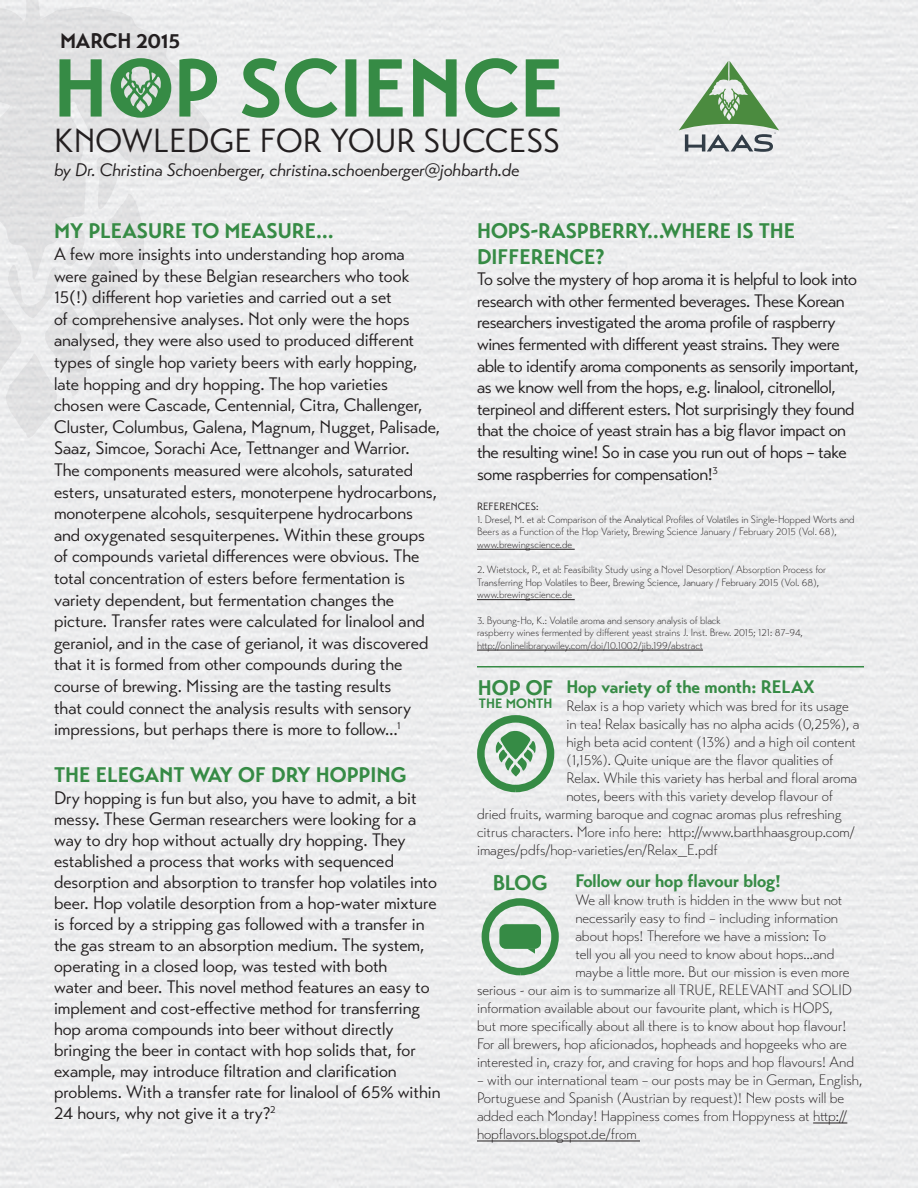
<style>
.page{position:relative;width:918px;height:1188px;background:#fff}
.page>*{position:absolute;margin:0;border:0;box-sizing:border-box;transform-origin:0 0}
.t1{font:33.15px "Transat Standard";letter-spacing:.005em;color:#231f20}
.t2{font:700 21px/25.2px "Transat";color:#368b45}
.t3{font:700 21px "Transat";letter-spacing:-.005em;color:#231f20}
.t4{font:18px/21.6px "Transat Standard";letter-spacing:-.005em;color:#231f20}
.t5{font:italic 18px "Transat Standard";color:#231f20}
.t6{font:700 18px "Transat";color:#368b45}
.t7{font:300 15px/18px "Transat";color:#231f20}
.t8{font:700 13.5px "Transat";color:#368b45}
.t9{font:300 10.5px/12.6px "Transat";color:#231f20}
.t10{font:10.5px "Transat Standard";color:#231f20}
.t11{font:700 3.6px "Aviano Sans";color:#323d47}
</style>
<div class="page">
<div style="left:0;top:0;width:918px;height:1187px;background:#ededed"></div>
<svg style="left:0;top:0;width:240px;height:280px;background:#e5e6e7"></svg>
<svg style="left:0;top:157px;width:147px;height:289px;background:#e6e7e8"></svg>
<svg style="left:59px;top:58px;width:501px;height:60px;background:#9bc0a3"></svg>
<svg style="left:679px;top:61px;width:100px;height:91px"></svg>
<hr style="left:477px;top:549px;width:98px;height:1px;background:#231f20">
<hr style="left:477px;top:599px;width:98px;height:1px;background:#231f20">
<hr style="left:477px;top:650px;width:226px;height:1px;background:#231f20">
<hr style="left:813px;top:1123px;width:34px;height:1px;background:#231f20">
<hr style="left:477px;top:1141px;width:163px;height:1px;background:#231f20">
<div style="left:482px;top:898px;width:77px;height:77px;border:8px solid #368b45;border-radius:50%"></div>
<div style="left:499px;top:924px;width:42px;height:25px;background:#368b45;border-radius:6px"></div>
<svg style="left:527px;top:948px;width:8px;height:6px"></svg>
<hr style="left:477px;top:666px;width:387px;height:2px;background:#368b45">
<svg style="left:495px;top:731px;width:41px;height:47px;background:#94bd9c"></svg>
<div style="left:477px;top:715px;width:77px;height:77px;border:8px solid #368b45;border-radius:50%"></div>
<p class="t3" style="left:60px;top:28px;width:122px">MARCH 2015</p>
<h1 class="t1" style="left:54px;top:121px;width:507px">KNOWLEDGE FOR YOUR SUCCESS</h1>
<p class="t5" style="left:54px;top:159px;width:467px">by Dr. Christina Schoenberger, christina.schoenberger@johbarth.de</p>
<p class="t11" style="left:774px;top:132px;width:3px">®</p>
<p class="t2" style="left:54px;top:219px;width:281px">MY PLEASURE TO MEASURE…</p>
<p class="t4" style="left:54px;top:243px;width:388px">A few more insights into understanding hop aroma were gained by these Belgian researchers who took 15(!) different hop varieties and carried out a set<br>of comprehensive analyses. Not only were the hops analysed, they were also used to produced different types of single hop variety beers with early hopping, late hopping and dry hopping. The hop varieties chosen were Cascade, Centennial, Citra, Challenger, Cluster, Columbus, Galena, Magnum, Nugget, Palisade, Saaz, Simcoe, Sorachi Ace, Tettnanger and Warrior.<br>The components measured were alcohols, saturated esters, unsaturated esters, monoterpene hydrocarbons, monoterpene alcohols, sesquiterpene hydrocarbons and oxygenated sesquiterpenes. Within these groups of compounds varietal differences were obvious. The total concentration of esters before fermentation is variety dependent, but fermentation changes the picture. Transfer rates were calculated for linalool and geraniol, and in the case of gerianol, it was discovered that it is formed from other compounds during the course of brewing. Missing are the tasting results<br>that could connect the analysis results with sensory impressions, but perhaps there is more to follow…<sup>1</sup></p>
<p class="t2" style="left:54px;top:762px;width:354px">THE ELEGANT WAY OF DRY HOPPING</p>
<p class="t4" style="left:54px;top:787px;width:388px;line-height:21px">Dry hopping is fun but also, you have to admit, a bit messy. These German researchers were looking for a way to dry hop without actually dry hopping. They established a process that works with sequenced desorption and absorption to transfer hop volatiles into beer. Hop volatile desorption from a hop-water mixture is forced by a stripping gas followed with a transfer in the gas stream to an absorption medium. The system, operating in a closed loop, was tested with both<br>water and beer. This novel method features an easy to implement and cost-effective method for transferring hop aroma compounds into beer without directly bringing the beer in contact with hop solids that, for example, may introduce filtration and clarification problems. With a transfer rate for linalool of 65% within 24 hours, why not give it a try?<sup>2</sup></p>
<p class="t2" style="left:477px;top:219px;width:320px">HOPS-RASPBERRY…WHERE IS THE<br>DIFFERENCE?</p>
<p class="t4" style="left:477px;top:268px;width:383px">To solve the mystery of hop aroma it is helpful to look into research with other fermented beverages. These Korean researchers investigated the aroma profile of raspberry wines fermented with different yeast strains. They were able to identify aroma components as sensorily important, as we know well from the hops, e.g. linalool, citronellol, terpineol and different esters. Not surprisingly they found that the choice of yeast strain has a big flavor impact on the resulting wine! So in case you run out of hops – take some raspberries for compensation!<sup>3</sup></p>
<p class="t10" style="left:477px;top:500px;width:63px">REFERENCES:</p>
<p class="t9" style="left:477px;top:513px;width:379px">1. Dresel, M. et al: Comparison of the Analytical Profiles of Volatiles in Single-Hopped Worts and<br>Beers as a Function of the Hop Variety, Brewing Science January / February 2015 (Vol. 68), www.brewingscience.de</p>
<p class="t9" style="left:477px;top:564px;width:351px">2. Wietstock, P., et al: Feasibility Study using a Novel Desorption/ Absorption Process for<br>Transferring Hop Volatiles to Beer, Brewing Science, January / February 2015 (Vol. 68), www.brewingscience.de</p>
<p class="t9" style="left:477px;top:614px;width:327px">3. Byoung-Ho, K.: Volatile aroma and sensory analysis of black<br>raspberry wines fermented by different yeast strains J. Inst. Brew. 2015; 121: 87–94, http://onlinelibrary.wiley.com/doi/10.1002/jib.199/abstract</p>
<p class="t6" style="left:566px;top:675px;width:250px">Hop variety of the month: RELAX</p>
<p class="t7" style="left:566px;top:697px;width:284px">Relax is a hop variety which was bred for its usage</p>
<p class="t7" style="left:566px;top:715px;width:295px">in tea! Relax basically has no alpha acids (0,25%), a</p>
<p class="t7" style="left:566px;top:733px;width:291px">high beta acid content (13%) and a high oil content</p>
<p class="t7" style="left:566px;top:751px;width:269px">(1,15%). Quite unique are the flavor qualities of</p>
<p class="t7" style="left:566px;top:769px;width:292px">Relax. While this variety has herbal and floral aroma</p>
<p class="t7" style="left:566px;top:787px;width:268px">notes, beers with this variety develop flavour of</p>
<p class="t7" style="left:477px;top:805px;width:366px">dried fruits, warming baroque and cognac aromas plus refreshing</p>
<p class="t7" style="left:477px;top:823px;width:379px">citrus characters. More info here: http://www.barthhaasgroup.com/</p>
<p class="t7" style="left:477px;top:841px;width:242px">images/pdfs/hop-varieties/en/Relax_E.pdf</p>
<p class="t2" style="left:478px;top:675px;width:77px">HOP OF</p>
<p class="t8" style="left:479px;top:695px;width:75px">THE MONTH</p>
<p class="t6" style="left:575px;top:870px;width:207px">Follow our hop flavour blog!</p>
<p class="t7" style="left:575px;top:891px;width:268px">We all know truth is hidden in the www but not</p>
<p class="t7" style="left:575px;top:909px;width:264px">necessarily easy to find – including information</p>
<p class="t7" style="left:575px;top:927px;width:252px">about hops! Therefore we have a mission: To</p>
<p class="t7" style="left:575px;top:945px;width:261px">tell you all you need to know about hops…and</p>
<p class="t7" style="left:575px;top:963px;width:276px">maybe a little more. But our mission is even more</p>
<p class="t7" style="left:477px;top:981px;width:377px">serious - our aim is to summarize all TRUE, RELEVANT and SOLID</p>
<p class="t7" style="left:477px;top:999px;width:357px">information available about our favourite plant, which is HOPS,</p>
<p class="t7" style="left:477px;top:1017px;width:371px">but more specifically about all there is to know about hop flavour!</p>
<p class="t7" style="left:477px;top:1035px;width:371px">For all brewers, hop aficionados, hopheads and hopgeeks who are</p>
<p class="t7" style="left:477px;top:1053px;width:379px">interested in, crazy for, and craving for hops and hop flavours! And</p>
<p class="t7" style="left:477px;top:1071px;width:387px">– with our international team – our posts may be in German, English, Portuguese and Spanish (Austrian by request)! New posts will be added each Monday! Happiness comes from Hoppyness at http:// hopflavors.blogspot.de/from</p>
<p class="t2" style="left:493px;top:870px;width:56px">BLOG</p>
</div>
